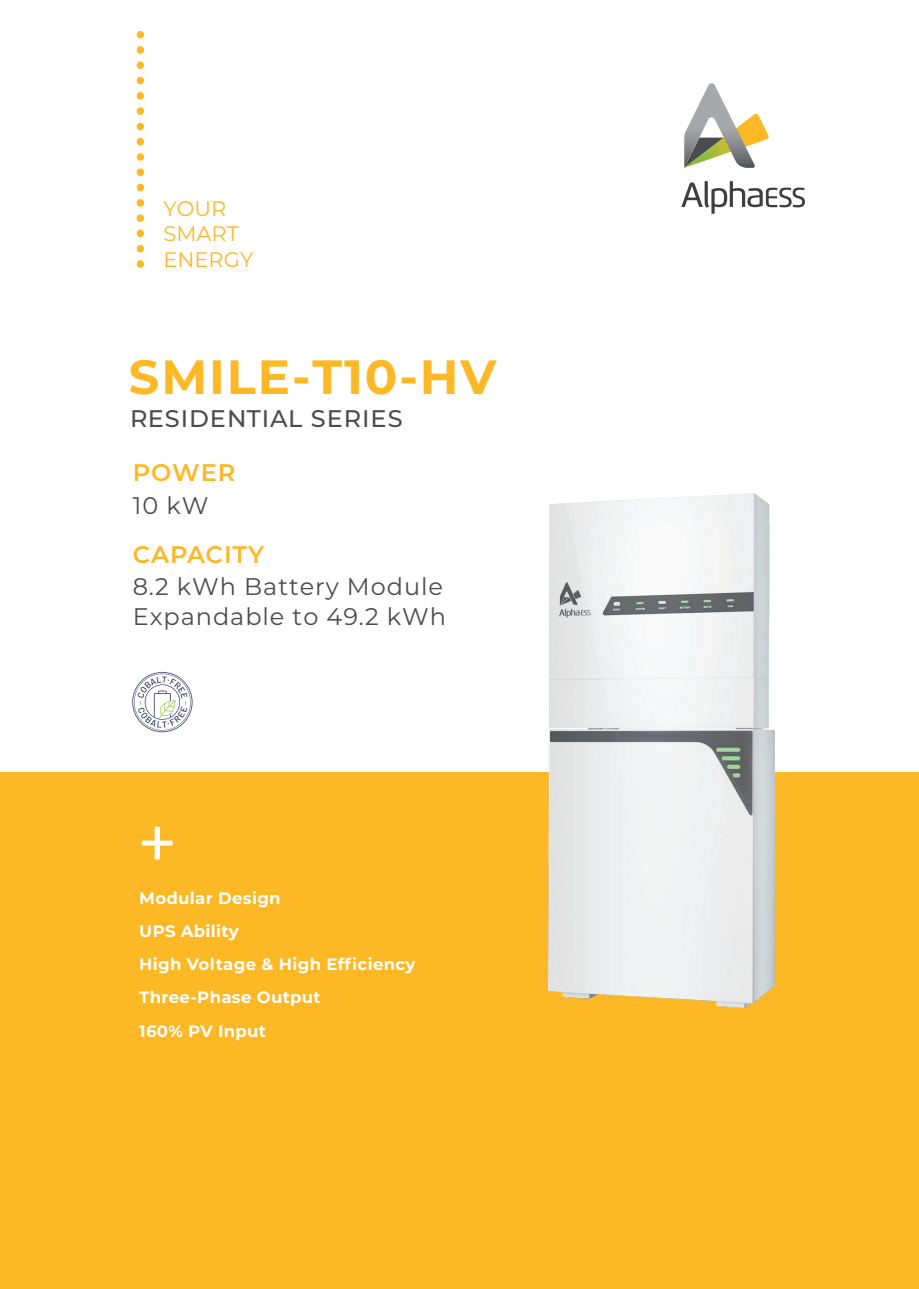
<style>
.page{position:relative;width:919px;height:1289px;background:#fff}
.page>*{position:absolute;margin:0;border:0;box-sizing:border-box;transform-origin:0 0}
.t1{font:700 48px "Montserrat";letter-spacing:.04em;color:#fcb825}
.t2{font:24px "Montserrat";letter-spacing:.04em;color:#4b4c4d}
.t3{font:500 24px "Montserrat";letter-spacing:.04em;color:#4b4c4d}
.t4{font:600 24px "Montserrat";letter-spacing:.04em;color:#fcb825}
.t5{font:21px/25.2px "Montserrat";color:#fcb825}
.t6{font:700 16.5px/33.2px "Montserrat";letter-spacing:.02em;color:#fff}
</style>
<div class="page">
<div style="left:0;top:772px;width:918px;height:516px;background:#fcb825"></div>
<svg style="left:142px;top:826px;width:31px;height:33px"></svg>
<svg style="left:137px;top:35px;width:7px;height:233px"></svg>
<svg style="left:684px;top:83px;width:85px;height:85px"></svg>
<svg style="left:681px;top:181px;width:123px;height:33px"></svg>
<svg style="left:132px;top:672px;width:60px;height:60px"></svg>
<img style="left:548px;top:493px;width:227px;height:515px">
<p class="t5" style="left:163px;top:195px;width:91px">YOUR<br>SMART<br>ENERGY</p>
<h1 class="t1" style="left:129px;top:342px;width:369px">SMILE-T10-HV</h1>
<h2 class="t3" style="left:130px;top:402px;width:274px">RESIDENTIAL SERIES</h2>
<h2 class="t4" style="left:133px;top:455px;width:104px">POWER</h2>
<h2 class="t2" style="left:133px;top:488px;width:77px">10 kW</h2>
<h2 class="t4" style="left:133px;top:537px;width:133px">CAPACITY</h2>
<h2 class="t2" style="left:133px;top:570px;width:312px">8.2 kWh Battery Module</h2>
<h2 class="t2" style="left:133px;top:600px;width:315px">Expandable to 49.2 kWh</h2>
<p class="t6" style="left:139px;top:880px;width:277px">Modular Design<br>UPS Ability<br>High Voltage &amp; High Efficiency<br>Three-Phase Output<br>160% PV Input</p>
</div>
